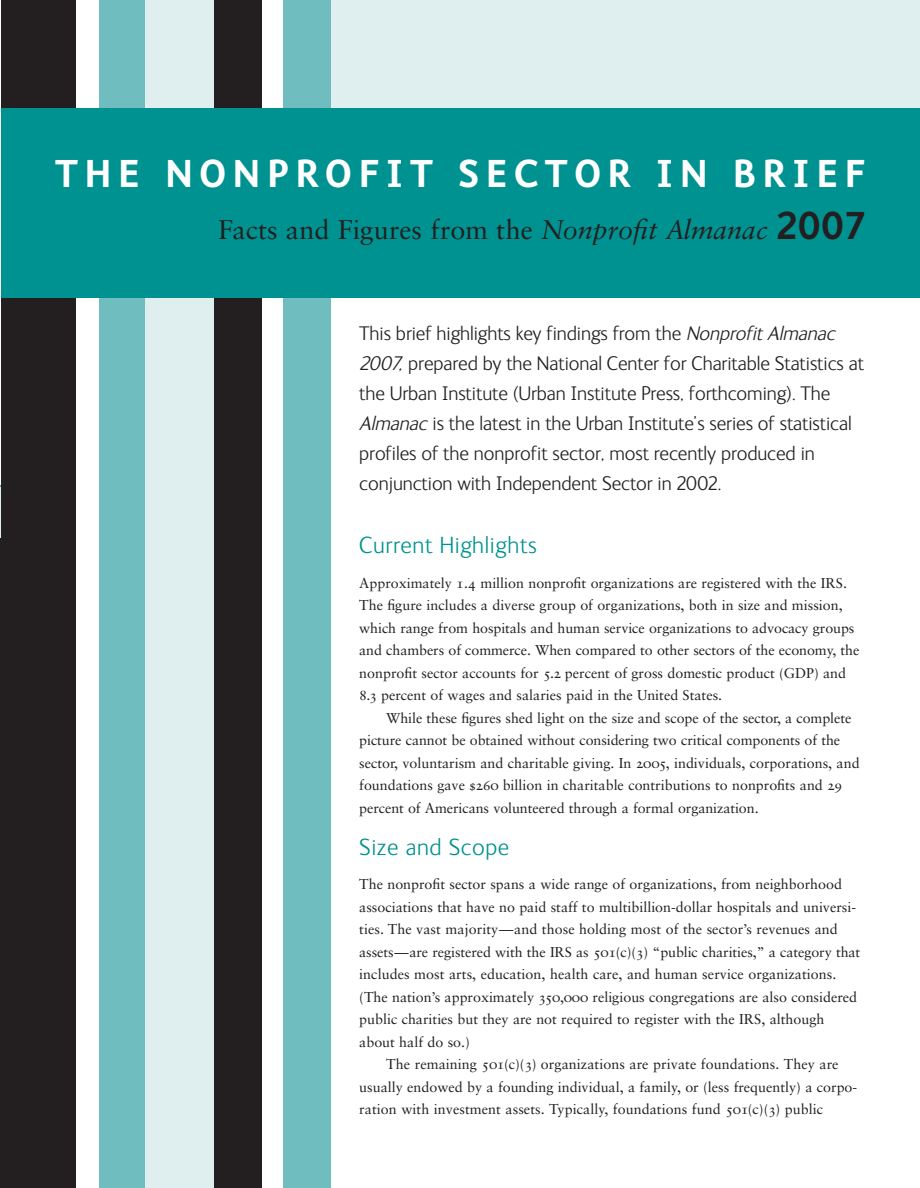
<style>
.page{position:relative;width:920px;height:1188px;background:#fff}
.page>*{position:absolute;margin:0;border:0;box-sizing:border-box;transform-origin:0 0}
.t1{font:700 39px "FS Ingrid";letter-spacing:.165em;color:#fff}
.t2{font:27px "Sabon";color:#231f20}
.t3{font:300 24px "FS Ingrid";letter-spacing:.025em;color:#009290}
.t4{font:300 20.25px/30px "FS Ingrid";letter-spacing:-.005em;color:#231f20}
.t5{font:14.25px/22.5px "Sabon";color:#231f20}
.s1{font-style:italic}
.s2{font-family:"FS Ingrid";font-weight:700;font-size:39px}
.s3{font-family:"Sabon Roman SC"}
.s4{font-family:"Sabon Roman SC";font-size:13.5px}
.s5{font-family:"Adobe Garamond Regular SC";font-size:15px}
</style>
<div class="page">
<hr style="left:0;top:486px;width:1px;height:702px;background:#dfeff0">
<hr style="left:0;top:538px;width:1px;height:650px;background:#231f20">
<div style="left:1px;top:0;width:918px;height:1188px;background:#dfeff0"></div>
<div style="left:1px;top:0;width:76px;height:1188px;background:#231f20"></div>
<div style="left:77px;top:0;width:22px;height:1188px;background:#fff"></div>
<div style="left:99px;top:0;width:45px;height:1188px;background:#6fbdbe"></div>
<div style="left:258px;top:0;width:26px;height:1188px;background:#fff"></div>
<div style="left:214px;top:0;width:47px;height:1188px;background:#231f20"></div>
<div style="left:326px;top:271px;width:593px;height:917px;background:#fff"></div>
<div style="left:283px;top:0;width:47px;height:1188px;background:#6fbdbe"></div>
<div style="left:1px;top:108px;width:918px;height:189px;background:#009290"></div>
<h1 class="t1" style="left:55px;top:158px;width:811px">THE NONPROFIT SECTOR IN BRIEF</h1>
<h2 class="t2" style="left:218px;top:218px;width:649px">Facts and Figures from the <span class="s1">Nonprofit Almanac</span> <span class="s2">2007</span></h2>
<p class="t4" style="left:359px;top:320px;width:506px">This brief highlights key findings from the <span class="s1">NonprofitAlmanac 2007,</span> prepared by the National Center for Charitable Statistics at the Urban Institute (Urban Institute Press, forthcoming). The <span class="s1">Almanac</span>is the latest in the Urban Institute’s series of statistical profiles of the nonprofit sector, most recently produced in conjunction with Independent Sector in 2002.</p>
<h3 class="t3" style="left:359px;top:537px;width:179px">Current Highlights</h3>
<p class="t5" style="left:359px;top:573px;width:501px">Approximately <span class="s3">1.4</span> million nonprofit organizations are registered with the IRS.<br>The figure includes a diverse group of organizations, both in size and mission, which range from hospitals and human service organizations to advocacy groups and chambers of commerce. When compared to other sectors of the economy, the nonprofit sector accounts for <span class="s3">5.2</span> percent of gross domestic product (GDP) and <span class="s3">8.3</span> percent of wages and salaries paid in the United States.</p>
<p class="t5" style="left:359px;top:708px;width:501px;text-indent:27px">While these figures shed light on the size and scope of the sector, a complete picture cannot be obtained without considering two critical components of the sector, voluntarism and charitable giving. In <span class="s3">2</span><span class="s4">oo</span><span class="s3">5</span>, individuals, corporations, and foundations gave <span class="s5">$</span><span class="s3">26</span><span class="s4">o</span> billion in charitable contributions to nonprofits and <span class="s3">29 </span>percent of Americans volunteered through a formal organization.</p>
<h3 class="t3" style="left:359px;top:838px;width:151px">Size and Scope</h3>
<p class="t5" style="left:359px;top:874px;width:484px">The nonprofit sector spans a wide range of organizations, from neighborhood</p>
<p class="t5" style="left:359px;top:897px;width:498px">associations that have no paid staff to multibillion-dollar hospitals and universi-</p>
<p class="t5" style="left:359px;top:919px;width:480px">ties. The vast majority—and those holding most of the sector’s revenues and</p>
<p class="t5" style="left:359px;top:942px;width:502px">assets—are registered with the IRS as <span class="s3">5</span><span class="s4">o</span><span class="s3">1</span>(c)(<span class="s3">3</span>) “public charities,” a category that</p>
<p class="t5" style="left:359px;top:964px;width:478px">includes most arts, education, health care, and human service organizations.</p>
<p class="t5" style="left:359px;top:987px;width:499px">(The nation’s approximately <span class="s3">35</span><span class="s4">o</span><span class="s3">,</span><span class="s4">ooo</span> religious congregations are also considered</p>
<p class="t5" style="left:359px;top:1009px;width:466px">public charities but they are not required to register with the IRS, although</p>
<p class="t5" style="left:359px;top:1032px;width:112px">about half do so.)</p>
<p class="t5" style="left:386px;top:1054px;width:453px">The remaining <span class="s3">5</span><span class="s4">o</span><span class="s3">1</span>(c)(<span class="s3">3</span>) organizations are private foundations. They are</p>
<p class="t5" style="left:359px;top:1077px;width:499px">usually endowed by a founding individual, a family, or (less frequently) a corpo-</p>
<p class="t5" style="left:359px;top:1099px;width:465px">ration with investment assets. Typically, foundations fund <span class="s3">5</span><span class="s4">o</span><span class="s3">1</span>(c)(<span class="s3">3</span>) public</p>
</div>
